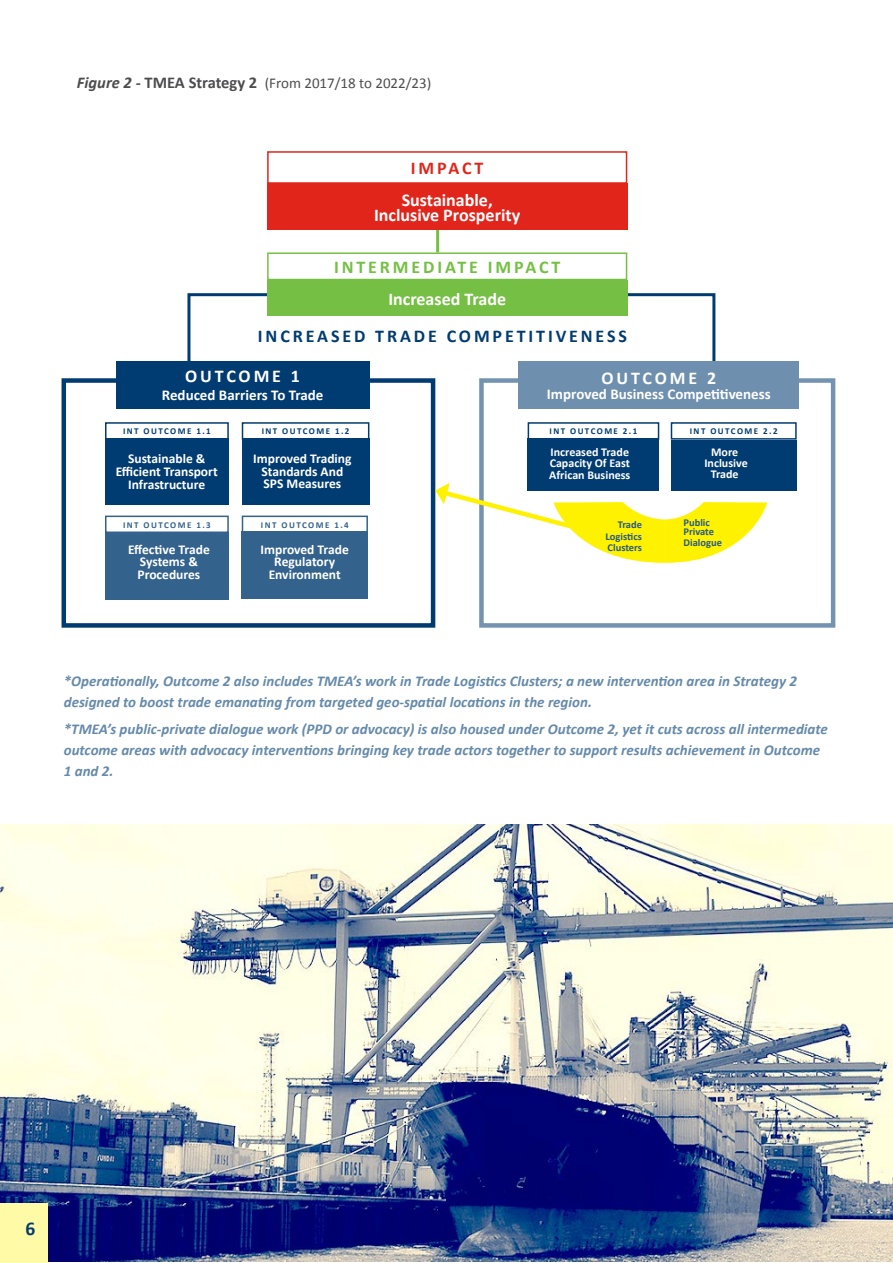
<style>
.page{position:relative;width:893px;height:1263px;background:#fff}
.page>*{position:absolute;margin:0;border:0;box-sizing:border-box;transform-origin:0 0}
.t1{font:700 19.5px "Calibri";color:#003b71}
.t2{font:700 18px/15px "Calibri";color:#fff;text-align:center}
.t3{font:700 18px "Calibri";letter-spacing:.16em;color:#003b71}
.t4{font:700 18px "Calibri";letter-spacing:.16em;color:#75bf44}
.t5{font:700 18px "Calibri";letter-spacing:.16em;color:#fff}
.t6{font:700 18px "Calibri";letter-spacing:.16em;color:#e1251b}
.t7{font:italic 700 15px/20.9px "Calibri";color:#668aaa}
.t8{font:700 15px "Calibri";color:#fff}
.t9{font:15px "Calibri";color:#4d4d4f}
.t10{font:700 13.5px/12.8px "Calibri";color:#fff;text-align:center}
.t11{font:700 12px/11.6px "Calibri";color:#fff;text-align:justify}
.t12{font:700 10.5px/11.6px "Calibri";color:#265986}
.t13{font:700 9px "Calibri";letter-spacing:.16em;color:#003b71}
.t14{font:700 9px "Calibri";letter-spacing:.16em;color:#33628d}
.s1{font-weight:700;font-style:italic;font-size:16.5px}
.s2{font-weight:700;font-size:16.5px}
</style>
<div class="page">
<img style="left:0;top:825px;width:893px;height:437px">
<div style="left:0;top:1204px;width:48px;height:59px;background:#fffaa6"></div>
<hr style="left:436px;top:206px;width:3px;height:46px;background:#75bf44">
<div style="left:242px;top:531px;width:126px;height:68px;background:#33628d"></div>
<div style="left:105px;top:532px;width:124px;height:68px;background:#33628d"></div>
<div style="left:242px;top:439px;width:127px;height:66px;background:#003b71"></div>
<div style="left:671px;top:440px;width:126px;height:50px;background:#003b71"></div>
<div style="left:105px;top:438px;width:124px;height:66px;background:#003b71"></div>
<div style="left:528px;top:438px;width:131px;height:52px;background:#003b71"></div>
<svg style="left:187px;top:292px;width:529px;height:77px"></svg>
<div style="left:62px;top:378px;width:373px;height:250px;border:4px solid #003b71"></div>
<div style="left:479px;top:378px;width:356px;height:250px;border:4px solid #7393b1"></div>
<div style="left:267px;top:184px;width:360px;height:46px;background:#e1251b"></div>
<div style="left:267px;top:280px;width:360px;height:36px;background:#75bf44"></div>
<div style="left:267px;top:252px;width:360px;height:28px;border:2px solid #75bf44"></div>
<div style="left:116px;top:361px;width:253px;height:48px;background:#003b71"></div>
<div style="left:519px;top:361px;width:280px;height:48px;background:#6e8fae"></div>
<div style="left:242px;top:422px;width:127px;height:18px;border:2px solid #003b71"></div>
<div style="left:671px;top:422px;width:126px;height:18px;border:2px solid #003b71"></div>
<div style="left:242px;top:516px;width:126px;height:17px;border:2px solid #33628d"></div>
<div style="left:105px;top:422px;width:124px;height:18px;border:2px solid #003b71"></div>
<div style="left:528px;top:422px;width:131px;height:18px;border:2px solid #003b71"></div>
<div style="left:105px;top:516px;width:124px;height:17px;border:2px solid #33628d"></div>
<div style="left:267px;top:151px;width:360px;height:33px;border:2px solid #e1251b"></div>
<svg style="left:435px;top:483px;width:332px;height:80px"></svg>
<p class="t9" style="left:77px;top:74px;width:356px"><span class="s1">Figure 2 -</span> <span class="s2">TMEA Strategy 2</span> (From 2017/18 to 2022/23)</p>
<p class="t6" style="left:411px;top:156px;width:74px">IMPACT</p>
<p class="t2" style="left:374px;top:192px;width:148px">Sustainable,<br>Inclusive Prosperity</p>
<p class="t4" style="left:334px;top:254px;width:228px">INTERMEDIATE IMPACT</p>
<p class="t2" style="left:388px;top:291px;width:119px">Increased Trade</p>
<p class="t3" style="left:258px;top:323px;width:371px">INCREASED TRADE COMPETITIVENESS</p>
<p class="t5" style="left:185px;top:364px;width:116px">OUTCOME 1</p>
<p class="t8" style="left:162px;top:385px;width:163px">Reduced Barriers To Trade</p>
<p class="t5" style="left:601px;top:365px;width:116px">OUTCOME 2</p>
<p class="t8" style="left:547px;top:383px;width:225px">Improved Business Competitiveness</p>
<p class="t13" style="left:123px;top:425px;width:89px">INT OUTCOME 1.1</p>
<p class="t13" style="left:550px;top:425px;width:89px">INT OUTCOME 2.1</p>
<p class="t13" style="left:262px;top:425px;width:89px">INT OUTCOME 1.2</p>
<p class="t13" style="left:690px;top:425px;width:89px">INT OUTCOME 2.2</p>
<p class="t10" style="left:116px;top:452px;width:103px">Sustainable &amp;<br>Efficient Transport<br>Infrastructure</p>
<p class="t11" style="left:549px;top:446px;width:83px">Increased Trade Capacity Of East African Business</p>
<p class="t10" style="left:253px;top:451px;width:100px">Improved Trading<br>Standards And<br>SPS Measures</p>
<p class="t11" style="left:704px;top:446px;width:45px;text-align:center">More<br>Inclusive<br>Trade</p>
<p class="t14" style="left:123px;top:518px;width:89px">INT OUTCOME 1.3</p>
<p class="t14" style="left:261px;top:518px;width:89px">INT OUTCOME 1.4</p>
<p class="t10" style="left:128px;top:542px;width:83px">Effective Trade<br>Systems &amp;<br>Procedures</p>
<p class="t10" style="left:261px;top:542px;width:90px">Improved Trade<br>Regulatory<br>Environment</p>
<p class="t12" style="left:605px;top:518px;width:38px;text-align:justify;text-indent:12px">Trade Logistics Clusters</p>
<p class="t12" style="left:683px;top:517px;width:32px;line-height:9px">Public<br>Private</p>
<p class="t12" style="left:683px;top:536px;width:40px">Dialogue</p>
<p class="t7" style="left:64px;top:670px;width:735px">*Operationally, Outcome 2 also includes TMEA’s work in Trade Logistics Clusters; a new intervention area in Strategy 2 designed to boost trade emanating from targeted geo-spatial locations in the region.</p>
<p class="t7" style="left:64px;top:718px;width:766px">*TMEA’s public-private dialogue work (PPD or advocacy) is also housed under Outcome 2, yet it cuts across all intermediate outcome areas with advocacy interventions bringing key trade actors together to support results achievement in Outcome<br>1 and 2.</p>
<h1 class="t1" style="left:25px;top:1214px;width:11px">6</h1>
</div>
